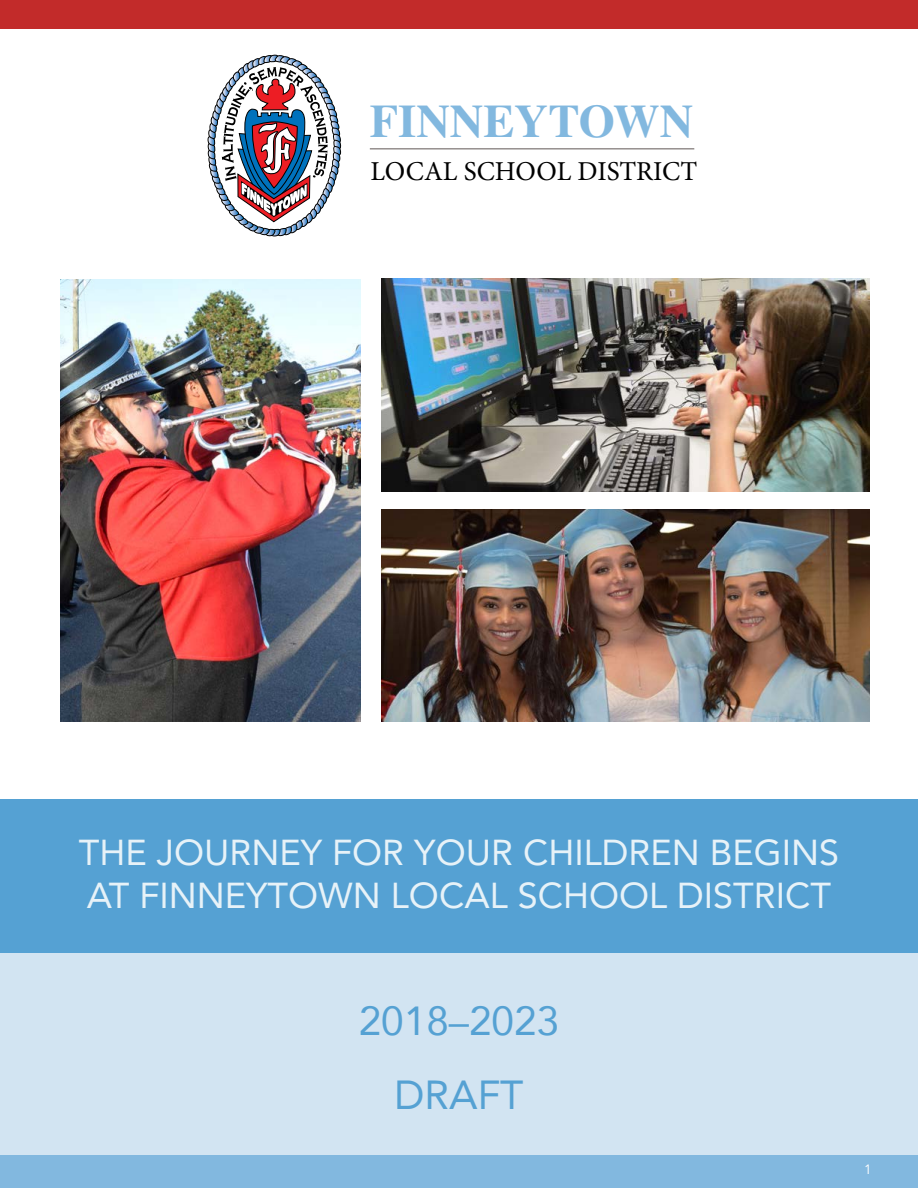
<style>
.page{position:relative;width:918px;height:1188px;background:#fff}
.page>*{position:absolute;margin:0;border:0;box-sizing:border-box;transform-origin:0 0}
.t1{font:700 46.5px "STIX General";color:#82b8df}
.t2{font:40.5px/73.5px "Avenir";color:#55a1d3;text-align:center}
.t3{font:36px/43.2px "Avenir";color:#e7f2f8}
.t4{font:27.3px "Minion Pro";color:#000}
.t5{font:13.5px "Avenir";color:#fff}
</style>
<div class="page">
<div style="left:0;top:799px;width:918px;height:389px;background:#d2e4f2"></div>
<div style="left:0;top:0;width:918px;height:28px;background:#c22b2a"></div>
<div style="left:0;top:799px;width:918px;height:154px;background:#55a1d3"></div>
<div style="left:0;top:1156px;width:918px;height:32px;background:#82b8df"></div>
<svg style="left:207px;top:55px;width:134px;height:182px"></svg>
<img style="left:60px;top:279px;width:300px;height:443px">
<img style="left:382px;top:279px;width:488px;height:212px">
<img style="left:382px;top:510px;width:488px;height:212px">
<hr style="left:370px;top:148px;width:324px;height:1px;background:#5f5654">
<p class="t1" style="left:370px;top:88px;width:325px">FINNEYTOWN</p>
<p class="t4" style="left:370px;top:153px;width:328px">LOCAL SCHOOL DISTRICT</p>
<p class="t3" style="left:79px;top:829px;width:762px">THE JOURNEY FOR YOUR CHILDREN BEGINS<br>AT FINNEYTOWN LOCAL SCHOOL DISTRICT</p>
<p class="t2" style="left:359px;top:983px;width:202px">2018–2023<br>DRAFT</p>
<p class="t5" style="left:864px;top:1162px;width:9px">1</p>
</div>
